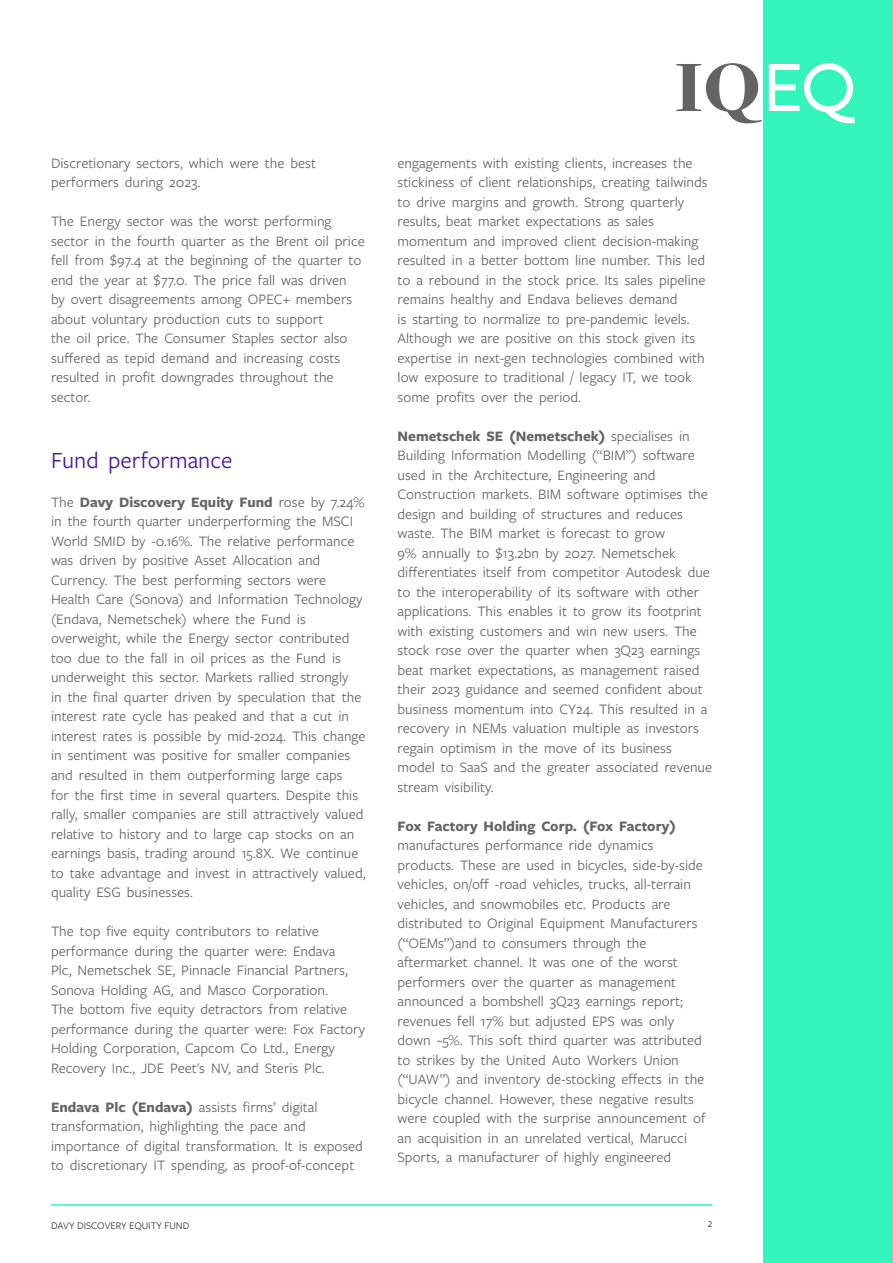
<style>
.page{position:relative;width:893px;height:1263px;background:#fff}
.page>*{position:absolute;margin:0;border:0;box-sizing:border-box;transform-origin:0 0}
.t1{font:24px "Freight Sans Pro";color:#4c12a1}
.t2{font:15px/19.5px "Freight Sans Pro";color:#646464}
.t3{font:700 15px "Freight Sans Pro";color:#646464}
.t4{font:10.5px "Freight Sans Pro";color:#333}
.t5{font:9px "Freight Sans Pro";color:#000}
.s1{font-weight:700}
</style>
<div class="page">
<div style="left:763px;top:0;width:130px;height:1263px;background:#33f4bb"></div>
<hr style="left:51px;top:1204px;width:661px;height:2px;background:#33f5ba">
<svg style="left:676px;top:63px;width:86px;height:60px"></svg>
<svg style="left:769px;top:63px;width:86px;height:60px"></svg>
<p class="t2" style="left:51px;top:152px;width:266px">Discretionary sectors, which were the best performers during 2023.</p>
<p class="t2" style="left:51px;top:211px;width:315px">The Energy sector was the worst performing sector in the fourth quarter as the Brent oil price fell from $97.4 at the beginning of the quarter to end the year at $77.0. The price fall was driven<br>by overt disagreements among OPEC+ members about voluntary production cuts to support<br>the oil price. The Consumer Staples sector also suffered as tepid demand and increasing costs resulted in profit downgrades throughout the sector.</p>
<h1 class="t1" style="left:51px;top:444px;width:183px">Fund performance</h1>
<p class="t2" style="left:51px;top:492px;width:316px">The <span class="s1">Davy Discovery Equity Fund</span> rose by 7.24% in the fourth quarter underperforming the MSCI World SMID by -0.16%. The relative performance was driven by positive Asset Allocation and Currency. The best performing sectors were Health Care (Sonova) and Information Technology (Endava, Nemetschek) where the Fund is overweight, while the Energy sector contributed too due to the fall in oil prices as the Fund is underweight this sector. Markets rallied strongly<br>in the final quarter driven by speculation that the interest rate cycle has peaked and that a cut in interest rates is possible by mid-2024. This change in sentiment was positive for smaller companies and resulted in them outperforming large caps<br>for the first time in several quarters. Despite this rally, smaller companies are still attractively valued relative to history and to large cap stocks on an earnings basis, trading around 15.8X. We continue to take advantage and invest in attractively valued, quality ESG businesses.</p>
<p class="t2" style="left:51px;top:921px;width:316px">The top five equity contributors to relative performance during the quarter were: Endava<br>Plc, Nemetschek SE, Pinnacle Financial Partners, Sonova Holding AG, and Masco Corporation.<br>The bottom five equity detractors from relative performance during the quarter were: Fox Factory Holding Corporation, Capcom Co Ltd., Energy Recovery Inc., JDE Peet's NV, and Steris Plc.</p>
<p class="t2" style="left:51px;top:1096px;width:313px"><span class="s1">Endava Plc (Endava)</span> assists firms’ digital transformation, highlighting the pace and importance of digital transformation. It is exposed to discretionary IT spending, as proof-of-concept</p>
<p class="t2" style="left:398px;top:152px;width:312px">engagements with existing clients, increases the stickiness of client relationships, creating tailwinds to drive margins and growth. Strong quarterly results, beat market expectations as sales momentum and improved client decision-making resulted in a better bottom line number. This led to a rebound in the stock price. Its sales pipeline remains healthy and Endava believes demand<br>is starting to normalize to pre-pandemic levels.<br>Although we are positive on this stock given its expertise in next-gen technologies combined with low exposure to traditional / legacy IT, we took some profits over the period.</p>
<p class="t2" style="left:398px;top:425px;width:316px"><span class="s1">Nemetschek SE (Nemetschek)</span> specialises in Building Information Modelling (“BIM”) software used in the Architecture, Engineering and Construction markets. BIM software optimises the design and building of structures and reduces waste. The BIM market is forecast to grow<br>9% annually to $13.2bn by 2027. Nemetschek differentiates itself from competitor Autodesk due to the interoperability of its software with other applications. This enables it to grow its footprint with existing customers and win new users. The stock rose over the quarter when 3Q23 earnings beat market expectations, as management raised their 2023 guidance and seemed confident about business momentum into CY24. This resulted in a recovery in NEMs valuation multiple as investors regain optimism in the move of its business model to SaaS and the greater associated revenue stream visibility.</p>
<p class="t3" style="left:398px;top:815px;width:280px">Fox Factory Holding Corp. (Fox Factory)</p>
<p class="t2" style="left:398px;top:835px;width:309px">manufactures performance ride dynamics products. These are used in bicycles, side-by-side vehicles, on/off -road vehicles, trucks, all-terrain vehicles, and snowmobiles etc. Products are distributed to Original Equipment Manufacturers (“OEMs”)and to consumers through the aftermarket channel. It was one of the worst performers over the quarter as management announced a bombshell 3Q23 earnings report; revenues fell 17% but adjusted EPS was only down ~5%. This soft third quarter was attributed to strikes by the United Auto Workers Union (“UAW”) and inventory de-stocking effects in the bicycle channel. However, these negative results were coupled with the surprise announcement of an acquisition in an unrelated vertical, Marucci Sports, a manufacturer of highly engineered</p>
<p class="t4" style="left:51px;top:1218px;width:140px">DAVY DISCOVERY EQUITY FUND</p>
<p class="t5" style="left:708px;top:1218px;width:6px">2</p>
</div>
